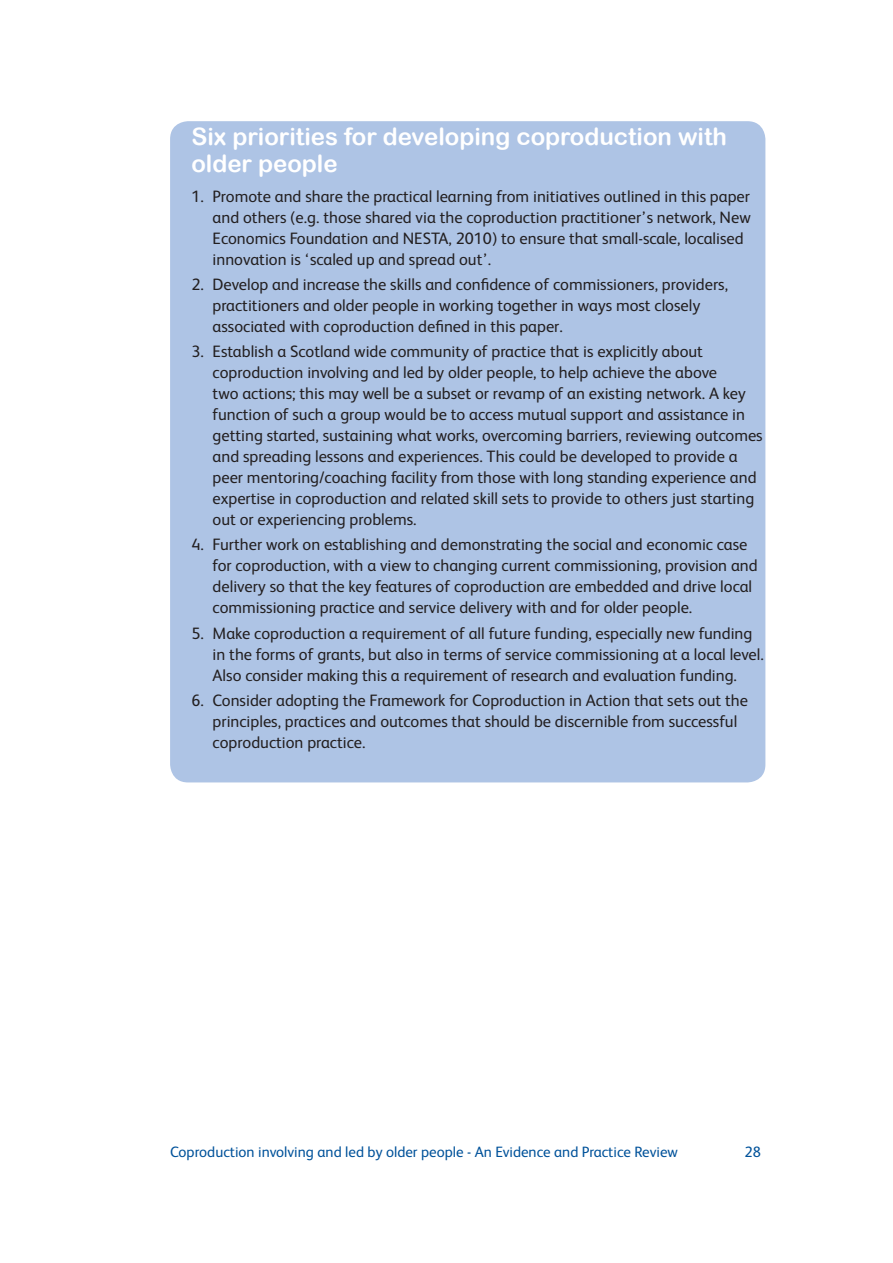
<style>
.page{position:relative;width:893px;height:1263px;background:#fff}
.page>*{position:absolute;margin:0;border:0;box-sizing:border-box;transform-origin:0 0}
.boxheader{font:24px/27px "Arial Rounded MT Bold";color:#fff}
.boxbullets{font:16.5px/21px "FS Albert";color:#231f20}
.t1{font:15px "FS Albert";color:#01529a}
</style>
<div class="page">
<div style="left:170px;top:121px;width:595px;height:661px;background:#aec4e5;border-radius:18px"></div>
<p class="boxheader" style="left:191px;top:123px;width:537px">Six priorities for developing coproduction with older people</p>
<p class="boxbullets" style="left:213px;top:185px;width:540px;text-indent:-21px">1. Promote and share the practical learning from initiatives outlined in this paper and others (e.g. those shared via the coproduction practitioner’s network, New Economics Foundation and NESTA, 2010) to ensure that small-scale, localised innovation is ‘scaled up and spread out’.</p>
<p class="boxbullets" style="left:213px;top:273px;width:517px;text-indent:-21px">2. Develop and increase the skills and confidence of commissioners, providers, practitioners and older people in working together in ways most closely associated with coproduction defined in this paper.</p>
<p class="boxbullets" style="left:213px;top:340px;width:552px;text-indent:-21px">3. Establish a Scotland wide community of practice that is explicitly about coproduction involving and led by older people, to help achieve the above<br>two actions; this may well be a subset or revamp of an existing network. A key function of such a group would be to access mutual support and assistance in getting started, sustaining what works, overcoming barriers, reviewing outcomes and spreading lessons and experiences. This could be developed to provide a peer mentoring/coaching facility from those with long standing experience and expertise in coproduction and related skill sets to provide to others just starting out or experiencing problems.</p>
<p class="boxbullets" style="left:213px;top:533px;width:547px;text-indent:-21px">4. Further work on establishing and demonstrating the social and economic case for coproduction, with a view to changing current commissioning, provision and delivery so that the key features of coproduction are embedded and drive local commissioning practice and service delivery with and for older people.</p>
<p class="boxbullets" style="left:213px;top:622px;width:553px;text-indent:-21px">5. Make coproduction a requirement of all future funding, especially new funding in the forms of grants, but also in terms of service commissioning at a local level.<br>Also consider making this a requirement of research and evaluation funding.</p>
<p class="boxbullets" style="left:213px;top:689px;width:537px;text-indent:-21px">6. Consider adopting the Framework for Coproduction in Action that sets out the principles, practices and outcomes that should be discernible from successful coproduction practice.</p>
<p class="t1" style="left:170px;top:1141px;width:509px">Coproduction involving and led by older people - An Evidence and Practice Review</p>
<p class="t1" style="left:745px;top:1141px;width:18px">28</p>
</div>
